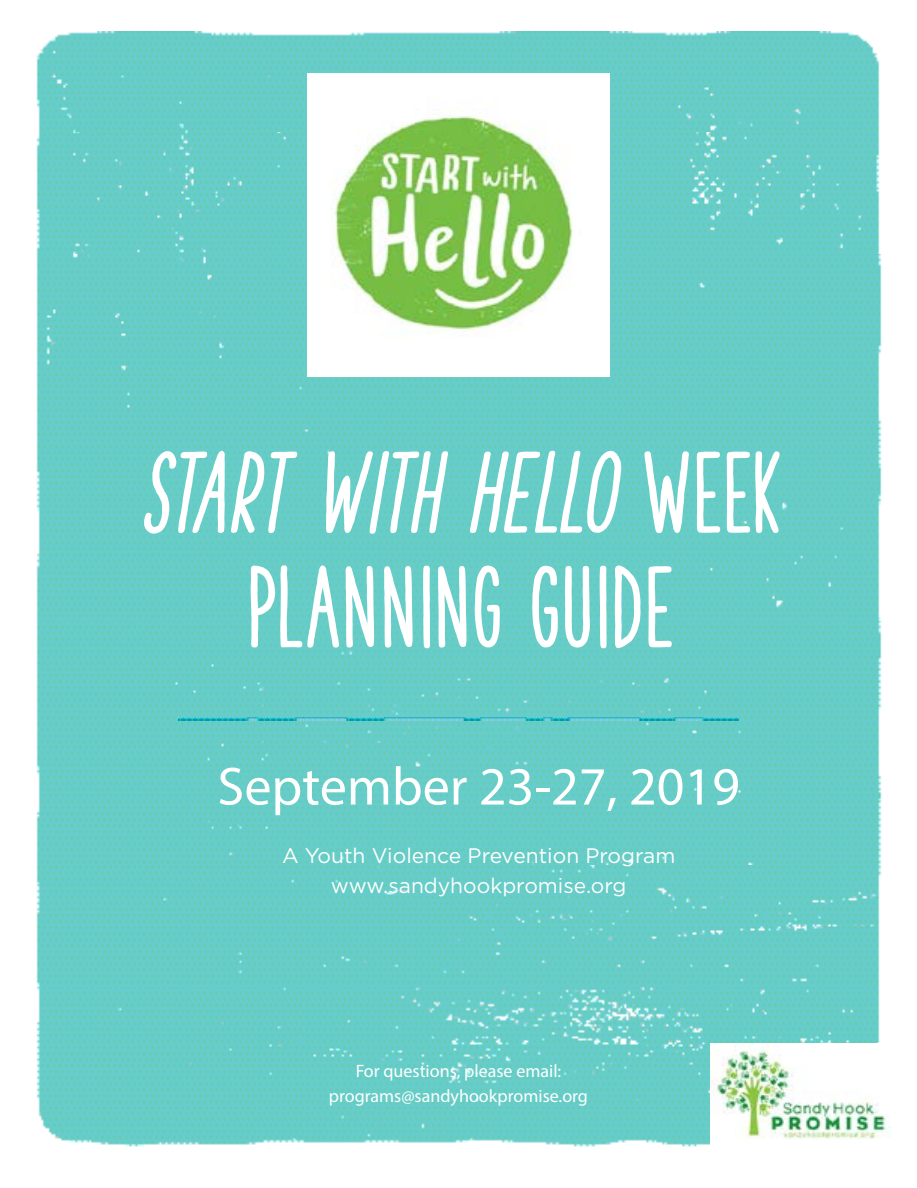
<style>
.page{position:relative;width:917px;height:1188px;background:#fff}
.page>*{position:absolute;margin:0;border:0;box-sizing:border-box;transform-origin:0 0}
.t1{font:108px/114.6px "The Hand Extrablack";letter-spacing:.02em;color:#fff;text-align:center}
.t2{font:54px "Myriad Pro";color:#fff}
.t3{font:21px/29.4px "Gotham";color:#fff;text-align:center}
.t4{font:18px/24.6px "Myriad Pro";color:#fff;text-align:center}
.s1{font-style:italic}
</style>
<div class="page">
<img style="left:36px;top:32px;width:846px;height:1115px">
<img style="left:178px;top:718px;width:560px;height:2px">
<img style="left:307px;top:74px;width:302px;height:302px">
<img style="left:710px;top:1043px;width:180px;height:102px">
<h1 class="t1" style="left:138px;top:434px;width:642px"><span class="s1">STARTWITHHELLO</span>W E E K<br>PLANNING GUIDE</h1>
<h2 class="t2" style="left:217px;top:753px;width:524px">September 23-27, 2019</h2>
<p class="t3" style="left:282px;top:841px;width:395px">A Youth Violence Prevention Program www.sandyhookpromise.org</p>
<p class="t4" style="left:329px;top:1059px;width:260px">For questions, please email: programs@sandyhookpromise.org</p>
</div>
